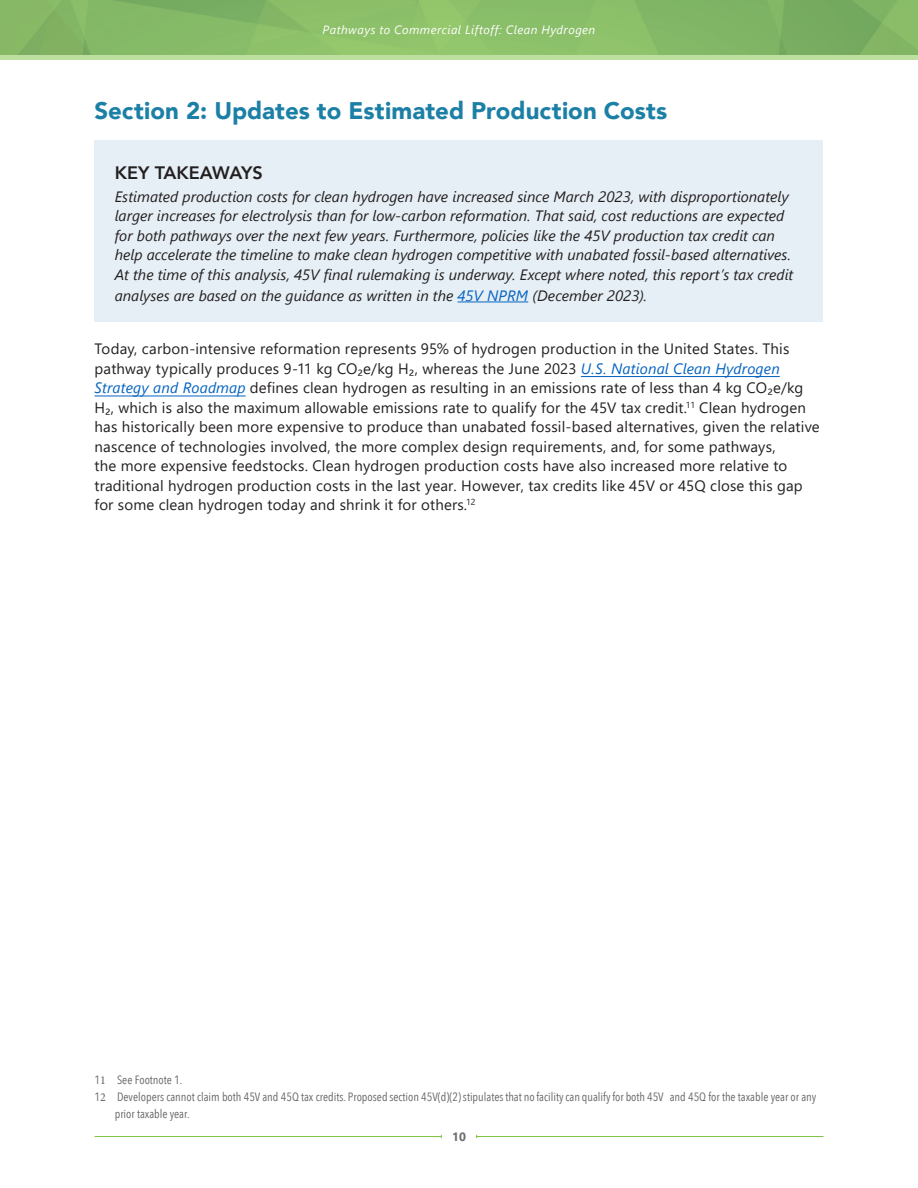
<style>
.page{position:relative;width:918px;height:1188px;background:#fff}
.page>*{position:absolute;margin:0;border:0;box-sizing:border-box;transform-origin:0 0}
.t1{font:900 24px "Avenir";color:#1c7fa6}
.Key_head{font:800 18px "Avenir";color:#231f20}
.t2{font:15px/19.5px "Segoe UI";letter-spacing:.01em;color:#231f20}
.Key_text{font:italic 15px/19.5px "Segoe UI";color:#231f20}
.Footnote{font:12px "Avenir Next Condensed";color:#636366}
.t3{font:italic 12px "Segoe UI";letter-spacing:.04em;color:#fff}
.t4{font:700 12px "Segoe UI";color:#6c6d70}
.s1{color:#0563c1}
.s2{font-style:italic;color:#0563c1}
.s3{font-family:"Minion Pro"}
</style>
<div class="page">
<img style="left:0;top:0;width:918px;height:55px">
<hr style="left:477px;top:1136px;width:346px;height:1px;background:#7cc242">
<hr style="left:94px;top:1136px;width:347px;height:1px;background:#7cc242">
<hr style="left:0;top:55px;width:918px;height:4px;background:#bde0a0">
<div style="left:94px;top:140px;width:730px;height:182px;background:#e6eff5"></div>
<hr style="left:458px;top:302px;width:70px;height:1px;background:#0563c1">
<hr style="left:581px;top:376px;width:199px;height:1px;background:#0563c1">
<hr style="left:95px;top:396px;width:151px;height:1px;background:#0563c1">
<p class="t3" style="left:323px;top:19px;width:274px">Pathways to Commercial Liftoff: Clean Hydrogen</p>
<h1 class="t1" style="left:94px;top:90px;width:574px">Section 2: Updates to Estimated Production Costs</h1>
<p class="Key_head" style="left:115px;top:158px;width:150px">KEY TAKEAWAYS</p>
<p class="Key_text" style="left:115px;top:184px;width:680px">Estimated production costs for clean hydrogen have increased since March 2023, with disproportionately larger increases for electrolysis than for low-carbon reformation. That said, cost reductions are expected for both pathways over the next few years. Furthermore, policies like the 45V production tax credit can help accelerate the timeline to make clean hydrogen competitive with unabated fossil-based alternatives.<br>At the time of this analysis, 45V final rulemaking is underway. Except where noted, this report’s tax credit</p>
<p class="Key_text" style="left:115px;top:283px;width:534px">analyses are based on the guidance as written in the <span class="s1">45V NPRM</span> (December 2023).</p>
<p class="t2" style="left:94px;top:338px;width:727px">Today, carbon-intensive reformation represents 95% of hydrogen production in the United States. This pathway typically produces 9-11 kg CO₂e/kg H₂, whereas the June 2023 <span class="s2">U.S. National Clean Hydrogen Strategy and Roadmap</span> defines clean hydrogen as resulting in an emissions rate of less than 4 kg CO₂e/kg H₂, which is also the maximum allowable emissions rate to qualify for the 45V tax credit.<sup>11</sup> Clean hydrogen has historically been more expensive to produce than unabated fossil-based alternatives, given the relative nascence of technologies involved, the more complex design requirements, and, for some pathways,<br>the more expensive feedstocks. Clean hydrogen production costs have also increased more relative to traditional hydrogen production costs in the last year. However, tax credits like 45V or 45Q close this gap for some clean hydrogen today and shrink it for others.<sup>12</sup></p>
<p class="Footnote" style="left:94px;top:1070px;width:89px">1<span class="s3">1</span> See Footnote 1.</p>
<p class="Footnote" style="left:94px;top:1087px;width:723px">1<span class="s3">2</span> Developers cannot claim both 45V and 45Q tax credits. Proposed section 45V(d)(2) stipulates that no facility can qualify for both 45V and 45Q for the taxable year or any</p>
<p class="Footnote" style="left:115px;top:1103px;width:77px">prior taxable year.</p>
<p class="t4" style="left:452px;top:1125px;width:15px">10</p>
</div>
